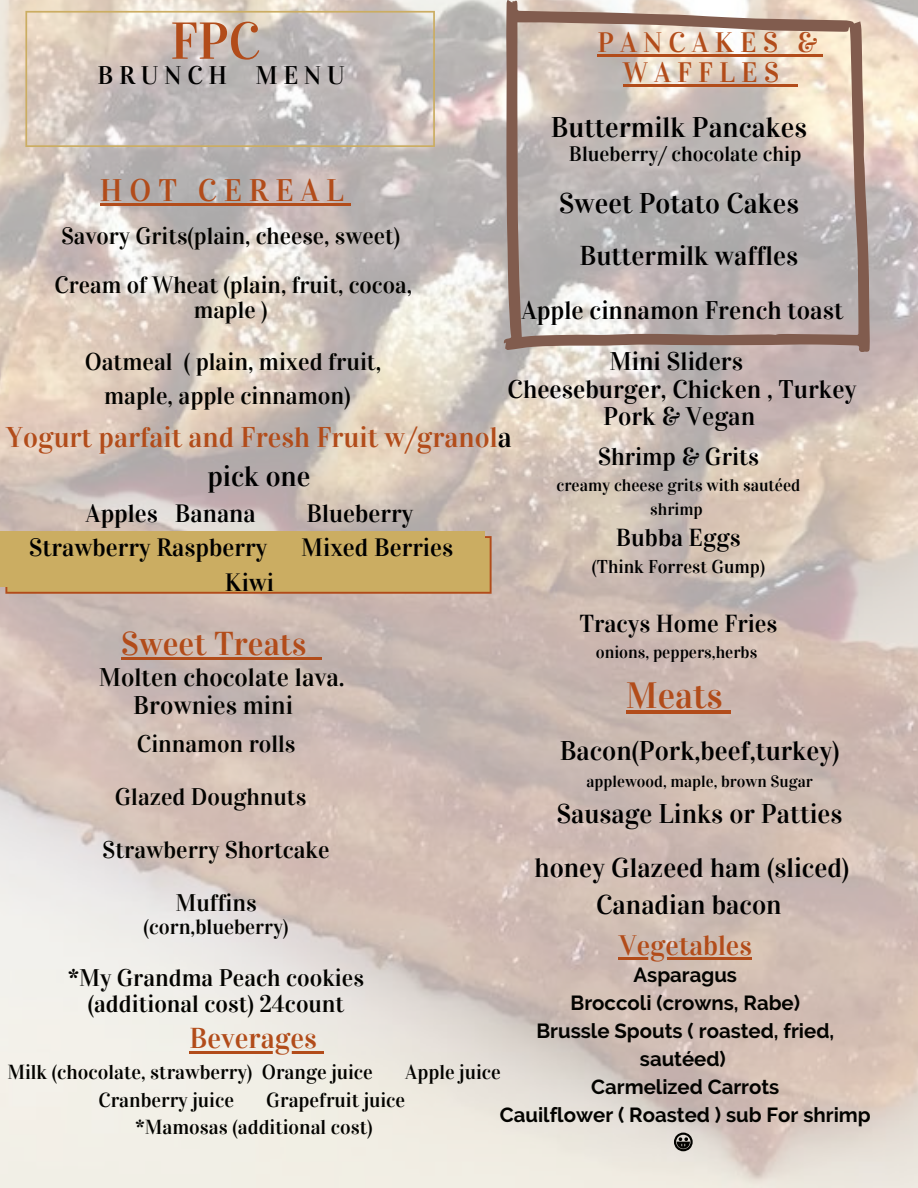
<style>
.page{position:relative;width:918px;height:1188px;background:#fff}
.page>*{position:absolute;margin:0;border:0;box-sizing:border-box;transform-origin:0 0}
.t1{font:52.05px "Vidaloka";color:#b24c1a}
.t2{font:36.45px "Vidaloka";color:#b24c1a}
.t3{font:33px "Vidaloka";color:#b24c1a}
.t4{font:31.2px "Vidaloka";letter-spacing:.22em;color:#b24c1a}
.t5{font:28.65px "Vidaloka";color:#b24c1a}
.t6{font:28.5px "Vidaloka";color:#b24c1a}
.t7{font:28.5px "Vidaloka";color:#000}
.t8{font:28.35px "Vidaloka";color:#000}
.t9{font:28.05px/30.3px "Vidaloka";letter-spacing:.22em;color:#b24c1a;text-align:center}
.t10{font:28.05px "Vidaloka";color:#b24c1a}
.t11{font:27.15px "Vidaloka";color:#000}
.t12{font:27px "Vidaloka";color:#000}
.t13{font:25.5px/27.6px "Vidaloka";color:#000;text-align:center}
.t14{font:25.5px/27.6px "Vidaloka";color:#030300}
.t15{font:25.5px "Vidaloka";letter-spacing:.22em;color:#000}
.t16{font:25.05px "Vidaloka";color:#000}
.t17{font:24.45px "Vidaloka";color:#000}
.t18{font:24.15px/33.8px "Vidaloka";color:#030300;text-align:center}
.t19{font:24px/25.8px "Vidaloka";color:#030300;text-align:center}
.t20{font:23.55px/24.8px "Vidaloka";color:#030300;text-align:center}
.t21{font:21px "Vidaloka";color:#030300}
.t22{font:20.85px "Vidaloka";color:#000}
.t23{font:700 20.4px/27.9px "Raleway";color:#030300;text-align:center}
.t24{font:20.25px "Vidaloka";color:#030300}
.t25{font:18.6px "Vidaloka";color:#000}
.t26{font:17.1px/23.7px "Vidaloka";color:#000;text-align:center}
.t27{font:16.5px "Vidaloka";color:#000}
.s1{color:#000}
</style>
<div class="page">
<img style="left:0;top:0;width:918px;height:1188px">
<svg style="left:25px;top:11px;width:410px;height:136px;background:#cbc2bb"></svg>
<svg style="left:5px;top:536px;width:487px;height:58px;background:#c49552"></svg>
<div style="left:0;top:531px;width:484px;height:55px;background:#cbad62"></div>
<svg style="left:503px;top:0;width:367px;height:352px;background:#c2b6af"></svg>
<hr style="left:100px;top:204px;width:251px;height:2px;background:#b24c1a">
<hr style="left:597px;top:54px;width:226px;height:2px;background:#b24c1a">
<hr style="left:623px;top:84px;width:162px;height:3px;background:#b24c1a">
<svg style="left:785px;top:84px;width:13px;height:3px"></svg>
<hr style="left:619px;top:958px;width:133px;height:2px;background:#b24c1a">
<hr style="left:121px;top:657px;width:186px;height:2px;background:#b24c1a">
<svg style="left:307px;top:657px;width:15px;height:2px"></svg>
<hr style="left:626px;top:710px;width:97px;height:4px;background:#b24c1a">
<svg style="left:723px;top:710px;width:8px;height:4px"></svg>
<hr style="left:190px;top:1051px;width:127px;height:2px;background:#b24c1a">
<svg style="left:317px;top:1051px;width:6px;height:2px"></svg>
<svg style="left:674px;top:1133px;width:19px;height:18px"></svg>
<p class="t1" style="left:170px;top:10px;width:91px">FPC</p>
<p class="t15" style="left:98px;top:60px;width:249px">BRUNCH MENU</p>
<p class="t4" style="left:100px;top:172px;width:246px">HOT CEREAL</p>
<p class="t20" style="left:61px;top:223px;width:340px">Savory Grits(plain, cheese, sweet)</p>
<p class="t20" style="left:54px;top:273px;width:359px">Cream of Wheat (plain, fruit, cocoa, maple )</p>
<p class="t9" style="left:597px;top:27px;width:221px">PANCAKES &amp;<br>WAFFLES</p>
<p class="t8" style="left:551px;top:111px;width:258px">Buttermilk Pancakes</p>
<p class="t22" style="left:569px;top:141px;width:234px">Blueberry/ chocolate chip</p>
<p class="t8" style="left:559px;top:186px;width:242px">Sweet Potato Cakes</p>
<p class="t11" style="left:579px;top:239px;width:220px">Buttermilk waffles</p>
<p class="t13" style="left:521px;top:297px;width:324px">Apple cinnamon French toast</p>
<p class="t13" style="left:610px;top:348px;width:135px">Mini Sliders</p>
<p class="t13" style="left:507px;top:375px;width:351px">Cheeseburger, Chicken , Turkey<br>Pork &amp; Vegan</p>
<p class="t18" style="left:85px;top:345px;width:298px">Oatmeal ( plain, mixed fruit, maple, apple cinnamon)</p>
<p class="t6" style="left:6px;top:420px;width:507px">Yogurt parfait and Fresh Fruit w/granol<span class="s1">a</span></p>
<p class="t7" style="left:207px;top:459px;width:105px">pick one</p>
<p class="t16" style="left:86px;top:499px;width:172px">Apples Banana</p>
<p class="t16" style="left:307px;top:499px;width:108px">Blueberry</p>
<p class="t16" style="left:29px;top:533px;width:240px">Strawberry Raspberry</p>
<p class="t16" style="left:301px;top:533px;width:153px">Mixed Berries</p>
<p class="t16" style="left:225px;top:567px;width:51px">Kiwi</p>
<p class="t17" style="left:598px;top:442px;width:163px">Shrimp &amp; Grits</p>
<p class="t26" style="left:556px;top:474px;width:245px">creamy cheese grits with sautéed shrimp</p>
<p class="t17" style="left:616px;top:523px;width:126px">Bubba Eggs</p>
<p class="t25" style="left:592px;top:556px;width:175px">(Think Forrest Gump)</p>
<p class="t17" style="left:579px;top:609px;width:200px">Tracys Home Fries</p>
<p class="t26" style="left:596px;top:640px;width:163px">onions, peppers,herbs</p>
<p class="t3" style="left:121px;top:624px;width:187px">Sweet Treats</p>
<p class="t14" style="left:133px;top:664px;width:213px;text-indent:-34px">Molten chocolate lava.<br>Brownies mini</p>
<p class="t19" style="left:137px;top:731px;width:160px">Cinnamon rolls</p>
<p class="t19" style="left:115px;top:784px;width:193px">Glazed Doughnuts</p>
<p class="t19" style="left:102px;top:837px;width:229px">Strawberry Shortcake</p>
<p class="t19" style="left:175px;top:890px;width:83px">Muffins</p>
<p class="t21" style="left:144px;top:914px;width:147px">(corn,blueberry)</p>
<p class="t19" style="left:68px;top:965px;width:297px">*My Grandma Peach cookies (additional cost) 24count</p>
<p class="t2" style="left:626px;top:674px;width:98px">Meats</p>
<p class="t12" style="left:560px;top:734px;width:281px">Bacon(Pork,beef,turkey)</p>
<p class="t27" style="left:587px;top:771px;width:228px">applewood, maple, brown Sugar</p>
<p class="t12" style="left:557px;top:798px;width:288px">Sausage Links or Patties</p>
<p class="t11" style="left:535px;top:852px;width:316px">honey Glazeed ham (sliced)</p>
<p class="t11" style="left:596px;top:889px;width:187px">Canadian bacon</p>
<p class="t10" style="left:619px;top:929px;width:135px">Vegetables</p>
<p class="t23" style="left:634px;top:961px;width:105px">Asparagus</p>
<p class="t23" style="left:571px;top:989px;width:231px">Broccoli (crowns, Rabe)</p>
<p class="t23" style="left:536px;top:1017px;width:299px">Brussle Spouts ( roasted, fried, sautéed)</p>
<p class="t23" style="left:591px;top:1073px;width:190px">Carmelized Carrots</p>
<p class="t23" style="left:500px;top:1101px;width:372px">Cauilflower ( Roasted ) sub For shrimp</p>
<p class="t5" style="left:190px;top:1021px;width:129px">Beverages</p>
<p class="t24" style="left:7px;top:1060px;width:367px">Milk (chocolate, strawberry) Orange juice</p>
<p class="t24" style="left:405px;top:1060px;width:97px">Apple juice</p>
<p class="t24" style="left:98px;top:1088px;width:137px">Cranberry juice</p>
<p class="t24" style="left:266px;top:1088px;width:141px">Grapefruit juice</p>
<p class="t24" style="left:136px;top:1115px;width:239px">*Mamosas (additional cost)</p>
</div>
